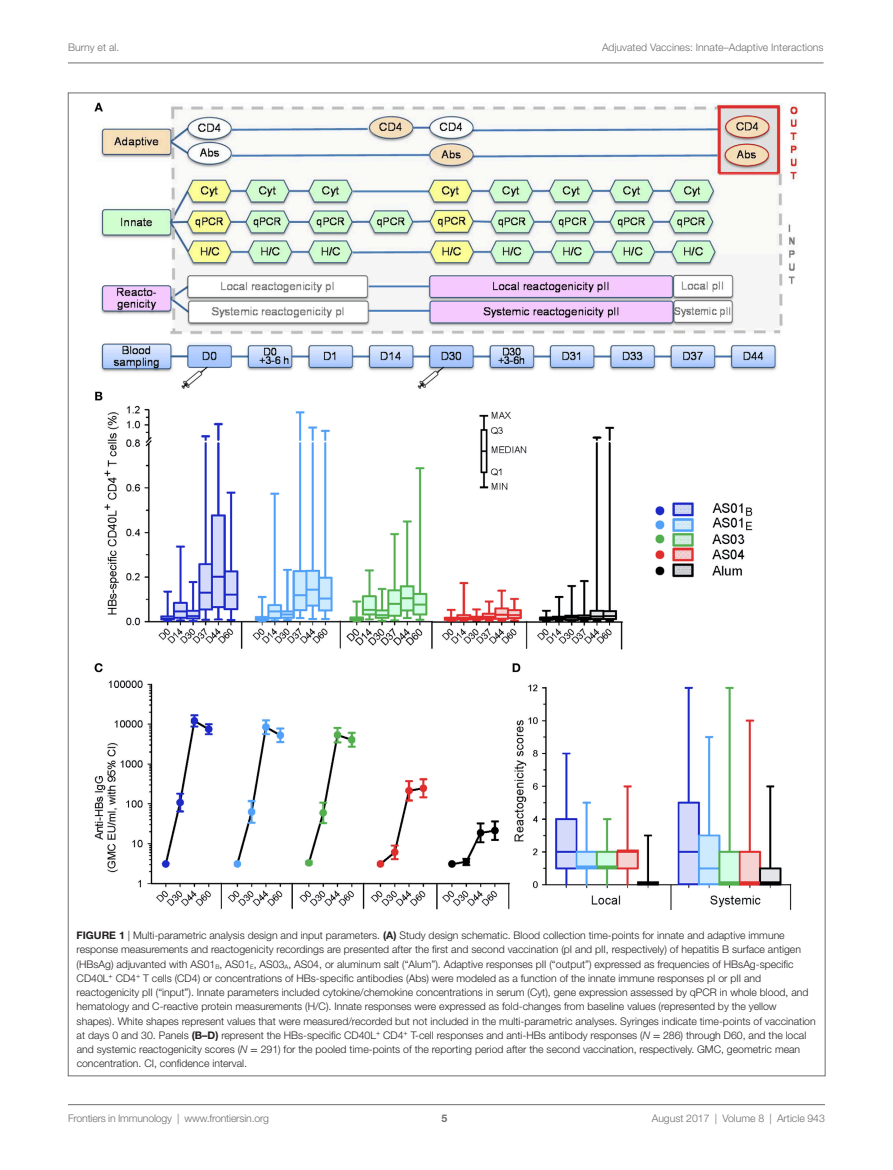
<style>
.page{position:relative;width:893px;height:1170px;background:#fff}
.page>*{position:absolute;margin:0;border:0;box-sizing:border-box;transform-origin:0 0}
.t1{font:300 10.5px/14.2px "Helvetica Neue LT Std";color:#231f20}
.t2{font:300 10.5px "Helvetica Neue LT Std";color:#6c6d70}
.t3{font:700 10.5px "Helvetica Neue LT Std";color:#6c6d70}
.s1{font-weight:700}
.s2{font-style:italic}
.s3{font-family:"STIX General";font-weight:400}
</style>
<div class="page">
<img style="left:94px;top:102px;width:704px;height:807px">
<hr style="left:68px;top:1104px;width:757px;height:1px;background:#6c6d70">
<hr style="left:68px;top:63px;width:755px;height:1px;background:#6c6d70">
<p class="t2" style="left:68px;top:41px;width:53px">Burny et al.</p>
<p class="t2" style="left:602px;top:41px;width:223px">Adjuvated Vaccines: Innate–Adaptive Interactions</p>
<p class="t1" style="left:77px;top:927px;width:741px"><span class="s1">FIGU RE 1</span> | Multi-parametric analysis design and input parameters. <span class="s1">(A)</span> Study design schematic. Blood collection time-points for innate and adaptive immune response measurements and reactogenicity recordings are presented after the first and second vaccination (pI and pII, respectively) of hepatitis B surface antigen (HBsAg) adjuvanted with AS01<sub>B</sub>, AS01<sub>E</sub>, AS03<sub>A</sub>, AS04, or aluminum salt (“Alum”). Adaptive responses pII (“output”) expressed as frequencies of HBsAg-specific CD40L<sup>+</sup> CD4<sup>+</sup> T cells (CD4) or concentrations of HBs-specific antibodies (Abs) were modeled as a function of the innate immune responses pI or pII and reactogenicity pII (“input”). Innate parameters included cytokine/chemokine concentrations in serum (Cyt), gene expression assessed by qPCR in whole blood, and hematology and C-reactive protein measurements (H/C). Innate responses were expressed as fold-changes from baseline values (represented by the yellow shapes). White shapes represent values that were measured/recorded but not included in the multi-parametric analyses. Syringes indicate time-points of vaccination at days 0 and 30. Panels <span class="s1">(B–D)</span> represent the HBs-specific CD40L<sup>+</sup> CD4<sup>+</sup> T-cell responses and anti-HBs antibody responses (<span class="s2">N</span> <span class="s3">=</span> 286) through D60, and the local and systemic reactogenicity scores (<span class="s2">N</span> <span class="s3">=</span> 291) for the pooled time-points of the reporting period after the second vaccination, respectively. GMC, geometric mean concentration. CI, confidence interval.</p>
<p class="t2" style="left:68px;top:1111px;width:203px">Frontiers in Immunology | www.frontiersin.org</p>
<p class="t2" style="left:652px;top:1111px;width:175px">August 2017 | Volume 8 | Article 943</p>
<p class="t3" style="left:441px;top:1111px;width:7px">5</p>
</div>
